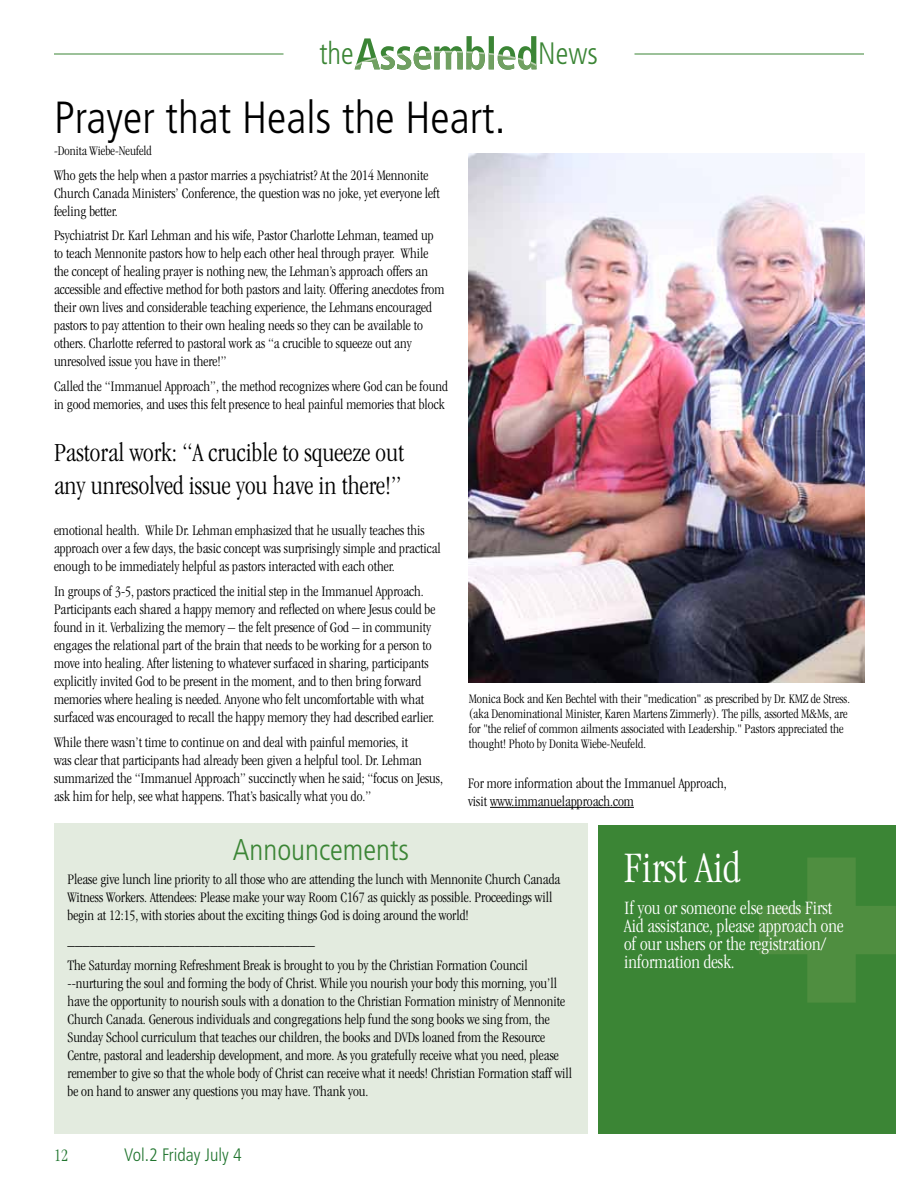
<style>
.page{position:relative;width:918px;height:1188px;background:#fff}
.page>*{position:absolute;margin:0;border:0;box-sizing:border-box;transform-origin:0 0}
.t1{font:300 condensed 45px "Frutiger";color:#000}
.t2{font:300 condensed 45px "Garamond";color:#fff}
.t3{font:300 condensed 30.9px "Frutiger";color:#3b8535;scale:.95 1}
.t4{font:300 condensed 30px "Frutiger";color:#3b8535}
.t5{font:300 condensed 27px/32.4px "Garamond";color:#000}
.t6{font:300 condensed 19.5px/18px "Garamond";color:#fff}
.t7{font:300 condensed 18px "Frutiger";color:#21752f}
.t8{font:300 condensed 18px "Garamond";color:#21752f}
.t9{font:300 condensed 15px/18px "Garamond";color:#000}
.t10{font:300 condensed 13.5px/15px "Garamond";color:#000}
</style>
<div class="page">
<svg style="left:355px;top:36px;width:182px;height:34px"></svg>
<hr style="left:54px;top:54px;width:230px;height:1px;background:#3b8535">
<hr style="left:634px;top:54px;width:230px;height:1px;background:#3b8535">
<div style="left:54px;top:824px;width:534px;height:310px;background:#e3ebdf"></div>
<div style="left:598px;top:825px;width:298px;height:309px;background:#3b8535"></div>
<svg style="left:759px;top:858px;width:137px;height:145px"></svg>
<hr style="left:490px;top:807px;width:144px;height:1px;background:#000">
<img style="left:469px;top:153px;width:395px;height:530px">
<h2 class="t3" style="left:319px;top:36px;width:38px">the</h2>
<h2 class="t3" style="left:538px;top:36px;width:64px">News</h2>
<h1 class="t1" style="left:54px;top:92px;width:453px">Prayer that Heals the Heart.</h1>
<p class="t10" style="left:54px;top:143px;width:99px">-Donita Wiebe-Neufeld</p>
<p class="t9" style="left:54px;top:166px;width:387px">Who gets the help when a pastor marries a psychiatrist? At the 2014 Mennonite<br>Church Canada Ministers’ Conference, the question was no joke, yet everyone left feeling better.</p>
<p class="t9" style="left:54px;top:227px;width:392px">Psychiatrist Dr. Karl Lehman and his wife, Pastor Charlotte Lehman, teamed up to teach Mennonite pastors how to help each other heal through prayer. While the concept of healing prayer is nothing new, the Lehman’s approach offers an accessible and effective method for both pastors and laity. Offering anecdotes from their own lives and considerable teaching experience, the Lehmans encouraged pastors to pay attention to their own healing needs so they can be available to others. Charlotte referred to pastoral work as “a crucible to squeeze out any unresolved issue you have in there!”</p>
<p class="t9" style="left:54px;top:377px;width:395px">Called the “Immanuel Approach”, the method recognizes where God can be found in good memories, and uses this felt presence to heal painful memories that block</p>
<h3 class="t5" style="left:54px;top:437px;width:352px">Pastoral work: “A crucible to squeeze out any unresolved issue you have in there!”</h3>
<p class="t9" style="left:54px;top:521px;width:388px">emotional health. While Dr. Lehman emphasized that he usually teaches this approach over a few days, the basic concept was surprisingly simple and practical enough to be immediately helpful as pastors interacted with each other.</p>
<p class="t9" style="left:54px;top:582px;width:383px">In groups of 3-5, pastors practiced the initial step in the Immanuel Approach.<br>Participants each shared a happy memory and reflected on where Jesus could be found in it. Verbalizing the memory – the felt presence of God – in community engages the relational part of the brain that needs to be working for a person to move into healing. After listening to whatever surfaced in sharing, participants explicitly invited God to be present in the moment, and to then bring forward memories where healing is needed. Anyone who felt uncomfortable with what surfaced was encouraged to recall the happy memory they had described earlier.</p>
<p class="t9" style="left:54px;top:733px;width:390px">While there wasn’t time to continue on and deal with painful memories, it<br>was clear that participants had already been given a helpful tool. Dr. Lehman summarized the “Immanuel Approach” succinctly when he said; “focus on Jesus, ask him for help, see what happens. That’s basically what you do.”</p>
<p class="t10" style="left:469px;top:692px;width:383px">Monica Bock and Ken Bechtel with their "medication" as prescribed by Dr. KMZ de Stress. (aka Denominational Minister, Karen Martens Zimmerly). The pills, assorted M&amp;Ms, are for "the relief of common ailments associated with Leadership." Pastors appreciated the thought! Photo by Donita Wiebe-Neufeld.</p>
<p class="t9" style="left:468px;top:774px;width:260px">For more information about the Immanuel Approach, visit www.immanuelapproach.com</p>
<h3 class="t4" style="left:233px;top:832px;width:178px">Announcements</h3>
<p class="t9" style="left:68px;top:871px;width:494px">Please give lunch line priority to all those who are attending the lunch with Mennonite Church Canada<br>Witness Workers. Attendees: Please make your way Room C167 as quickly as possible. Proceedings will begin at 12:15, with stories about the exciting things God is doing around the world!</p>
<p class="t9" style="left:68px;top:928px;width:462px;line-height:24.8px">_________________________________<br>The Saturday morning Refreshment Break is brought to you by the Christian Formation Council</p>
<p class="t9" style="left:68px;top:974px;width:506px">--nurturing the soul and forming the body of Christ. While you nourish your body this morning, you’ll have the opportunity to nourish souls with a donation to the Christian Formation ministry of Mennonite Church Canada. Generous individuals and congregations help fund the song books we sing from, the Sunday School curriculum that teaches our children, the books and DVDs loaned from the Resource Centre, pastoral and leadership development, and more. As you gratefully receive what you need, please remember to give so that the whole body of Christ can receive what it needs! Christian Formation staff will be on hand to answer any questions you may have. Thank you.</p>
<p class="t8" style="left:54px;top:1146px;width:16px">12</p>
<p class="t7" style="left:124px;top:1145px;width:119px">Vol.2 Friday July 4</p>
<h1 class="t2" style="left:624px;top:844px;width:118px">First Aid</h1>
<h3 class="t6" style="left:624px;top:899px;width:221px">If you or someone else needs First<br>Aid assistance, please approach one of our ushers or the registration/ information desk.</h3>
</div>
